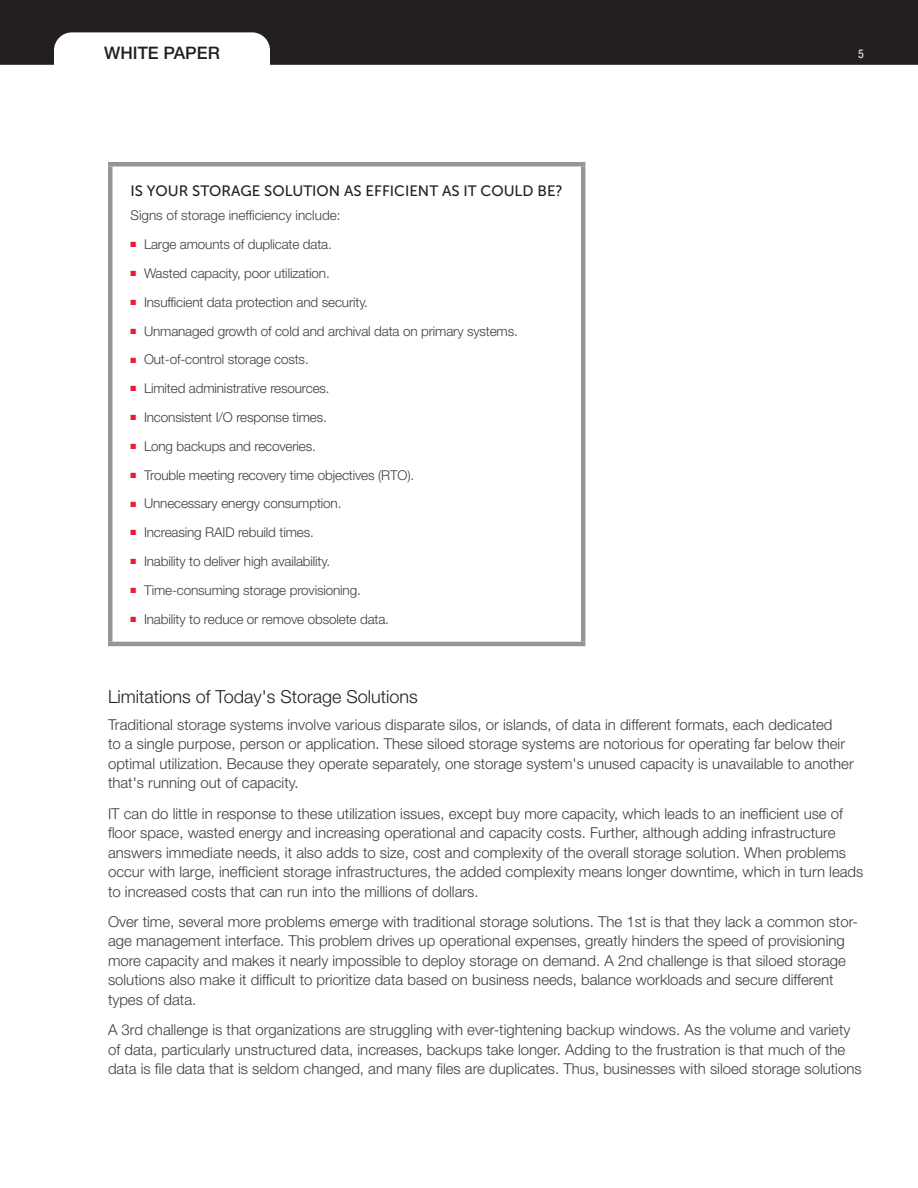
<style>
.page{position:relative;width:918px;height:1188px;background:#fff}
.page>*{position:absolute;margin:0;border:0;box-sizing:border-box;transform-origin:0 0}
.t1{font:300 18px "Helvetica Neue LT Std";color:#231f20}
.t2{font:500 17.25px "Helvetica Neue LT Std";color:#231f20}
.t3{font:300 15px/19.5px "Helvetica Neue LT Std";color:#3e3e3f}
.t4{font:15px "Museo Sans 500";color:#231f20}
.t5{font:300 13.5px "Helvetica Neue LT Std";letter-spacing:-.01em;color:#3e3e3f}
.t6{font:condensed 12px "Helvetica Neue LT Std";color:#fff}
.s1{color:#ed1a33}
</style>
<div class="page">
<svg style="left:0;top:0;width:918px;height:65px;background:#3d393a"></svg>
<hr style="left:108px;top:162px;width:477px;height:4px;background:#939598">
<hr style="left:108px;top:166px;width:4px;height:476px;background:#939598">
<hr style="left:581px;top:166px;width:4px;height:476px;background:#939598">
<hr style="left:108px;top:642px;width:477px;height:4px;background:#939598">
<p class="t2" style="left:104px;top:42px;width:117px">WHITE PAPER</p>
<p class="t6" style="left:858px;top:47px;width:7px">5</p>
<p class="t4" style="left:130px;top:182px;width:252px">IS YOUR STORAGE SOLUTION AS EFFICIE</p>
<p class="t4" style="left:418px;top:182px;width:146px">NT AS IT COULD BE?</p>
<p class="t5" style="left:130px;top:207px;width:212px">Signs of storage inefficiency include:</p>
<p class="t5" style="left:131px;top:236px;width:203px"><span class="s1">■</span> Large amounts of duplicate data.</p>
<p class="t5" style="left:131px;top:265px;width:201px"><span class="s1">■</span> Wasted capacity, poor utilization.</p>
<p class="t5" style="left:131px;top:294px;width:239px"><span class="s1">■</span> Insufficient data protection and security.</p>
<p class="t5" style="left:131px;top:323px;width:389px"><span class="s1">■</span> Unmanaged growth of cold and archival data on primary systems.</p>
<p class="t5" style="left:131px;top:351px;width:180px"><span class="s1">■</span> Out-of-control storage costs.</p>
<p class="t5" style="left:131px;top:380px;width:201px"><span class="s1">■</span> Limited administrative resources.</p>
<p class="t5" style="left:131px;top:409px;width:198px"><span class="s1">■</span> Inconsistent I/O response times.</p>
<p class="t5" style="left:131px;top:438px;width:187px"><span class="s1">■</span> Long backups and recoveries.</p>
<p class="t5" style="left:131px;top:467px;width:285px"><span class="s1">■</span> Trouble meeting recovery time objectives (RTO).</p>
<p class="t5" style="left:131px;top:495px;width:212px"><span class="s1">■</span> Unnecessary energy consumption.</p>
<p class="t5" style="left:131px;top:524px;width:185px"><span class="s1">■</span> Increasing RAID rebuild times.</p>
<p class="t5" style="left:131px;top:553px;width:201px"><span class="s1">■</span> Inability to deliver high availability.</p>
<p class="t5" style="left:131px;top:582px;width:232px"><span class="s1">■</span> Time-consuming storage provisioning.</p>
<p class="t5" style="left:131px;top:611px;width:260px"><span class="s1">■</span> Inability to reduce or remove obsolete data.</p>
<p class="t1" style="left:108px;top:686px;width:311px">Limitations of Today's Storage Solutions</p>
<p class="t3" style="left:108px;top:714px;width:747px">Traditional storage systems involve various disparate silos, or islands, of data in different formats, each dedicated<br>to a single purpose, person or application. These siloed storage systems are notorious for operating far below their optimal utilization. Because they operate separately, one storage system's unused capacity is unavailable to another that's running out of capacity.</p>
<p class="t3" style="left:108px;top:803px;width:757px">IT can do little in response to these utilization issues, except buy more capacity, which leads to an inefficient use of floor space, wasted energy and increasing operational and capacity costs. Further, although adding infrastructure answers immediate needs, it also adds to size, cost and complexity of the overall storage solution. When problems occur with large, inefficient storage infrastructures, the added complexity means longer downtime, which in turn leads to increased costs that can run into the millions of dollars.</p>
<p class="t3" style="left:108px;top:911px;width:752px">Over time, several more problems emerge with traditional storage solutions. The 1st is that they lack a common stor&shy;age management interface. This problem drives up operational expenses, greatly hinders the speed of provisioning more capacity and makes it nearly impossible to deploy storage on demand. A 2nd challenge is that siloed storage solutions also make it difficult to prioritize data based on business needs, balance workloads and secure different types of data.</p>
<p class="t3" style="left:108px;top:1020px;width:755px">A 3rd challenge is that organizations are struggling with ever-tightening backup windows. As the volume and variety of data, particularly unstructured data, increases, backups take longer. Adding to the frustration is that much of the data is file data that is seldom changed, and many files are duplicates. Thus, businesses with siloed storage solutions</p>
</div>
